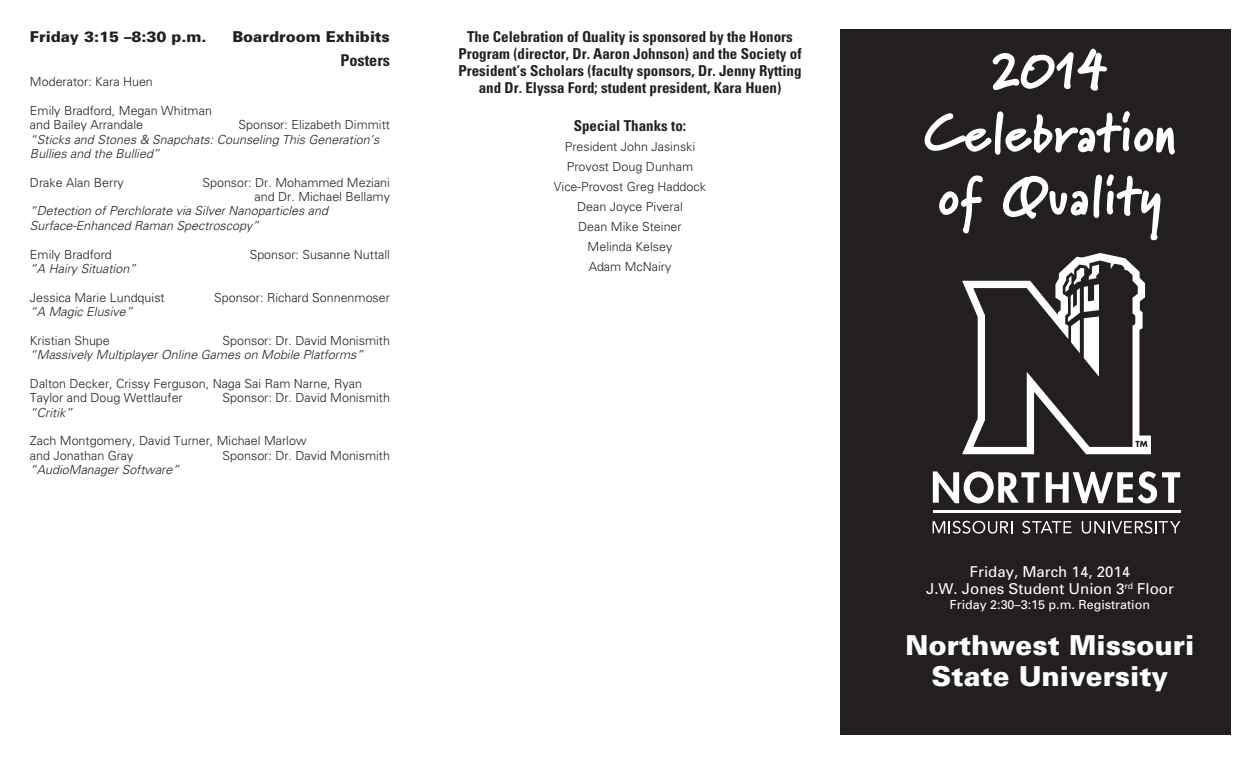
<style>
.page{position:relative;width:1260px;height:765px;background:#fff}
.page>*{position:absolute;margin:0;border:0;box-sizing:border-box;transform-origin:0 0}
.t1{font:900 55px/63.2px "Marydale";color:#fff;text-align:center}
.t2{font:900 27.5px/31.6px "Univers";color:#fff;text-align:center}
.headers{font:700 condensed 16.25px "Univers";color:#231f20}
.headers-2{font:700 condensed 15px/17.2px "Univers";color:#231f20;text-align:center}
.t3{font:15px "Univers";color:#fff}
.headers-3{font:900 15px "Univers";color:#231f20}
.body_copy{font:300 12.5px/14.4px "Univers";color:#231f20}
.body_copy_italics{font:italic 300 12.5px/14.4px "Univers";color:#231f20}
.t4{font:12.5px "Univers";color:#fff}
.body_copy-2{font:italic 300 12.5px "Univers";color:#231f20}
</style>
<div class="page">
<div style="left:840px;top:30px;width:390px;height:705px;background:#231f20"></div>
<svg style="left:962px;top:253px;width:189px;height:201px"></svg>
<hr style="left:933px;top:511px;width:247px;height:2px;background:#fff">
<svg style="left:933px;top:471px;width:107px;height:32px"></svg>
<svg style="left:1046px;top:471px;width:134px;height:32px"></svg>
<svg style="left:933px;top:521px;width:80px;height:13px"></svg>
<svg style="left:1022px;top:521px;width:50px;height:13px"></svg>
<svg style="left:1082px;top:521px;width:98px;height:13px"></svg>
<p class="headers-3" style="left:30px;top:27px;width:178px">Friday 3:15 –8:30 p.m.</p>
<p class="headers-3" style="left:232px;top:27px;width:159px">Boardroom Exhibits</p>
<p class="headers" style="left:340px;top:50px;width:51px">Posters</p>
<p class="body_copy" style="left:30px;top:74px;width:124px">Moderator: Kara Huen</p>
<p class="body_copy" style="left:30px;top:103px;width:183px">Emily Bradford, Megan Whitman and Bailey Arrandale</p>
<p class="body_copy" style="left:239px;top:117px;width:153px">Sponsor: Elizabeth Dimmitt</p>
<p class="body_copy_italics" style="left:30px;top:132px;width:351px">“Sticks and Stones &amp; Snapchats: Counseling This Generation’s<br>Bullies and the Bullied”</p>
<p class="body_copy" style="left:30px;top:175px;width:95px">Drake Alan Berry</p>
<p class="body_copy" style="left:202px;top:175px;width:189px;text-align:right">Sponsor: Dr. Mohammed Meziani and Dr. Michael Bellamy</p>
<p class="body_copy_italics" style="left:30px;top:203px;width:299px">“Detection of Perchlorate via Silver Nanoparticles and<br>Surface-Enhanced Raman Spectroscopy”</p>
<p class="body_copy" style="left:30px;top:247px;width:83px">Emily Bradford</p>
<p class="body_copy" style="left:250px;top:247px;width:142px">Sponsor: Susanne Nuttall</p>
<p class="body_copy_italics" style="left:30px;top:261px;width:108px">“A Hairy Situation”</p>
<p class="body_copy" style="left:30px;top:290px;width:136px">Jessica Marie Lundquist</p>
<p class="body_copy" style="left:214px;top:290px;width:177px">Sponsor: Richard Sonnenmoser</p>
<p class="body_copy_italics" style="left:30px;top:304px;width:104px">“A Magic Elusive”</p>
<p class="body_copy" style="left:30px;top:333px;width:81px">Kristian Shupe</p>
<p class="body_copy" style="left:223px;top:333px;width:169px">Sponsor: Dr. David Monismith</p>
<p class="body_copy_italics" style="left:30px;top:347px;width:335px">“Massively Multiplayer Online Games on Mobile Platforms”</p>
<p class="body_copy" style="left:30px;top:376px;width:334px">Dalton Decker, Crissy Ferguson, Naga Sai Ram Narne, Ryan<br>Taylor and Doug Wettlaufer</p>
<p class="body_copy" style="left:223px;top:390px;width:169px">Sponsor: Dr. David Monismith</p>
<p class="body_copy_italics" style="left:30px;top:405px;width:44px">“Critik”</p>
<p class="body_copy" style="left:30px;top:433px;width:278px">Zach Montgomery, David Turner, Michael Marlow and Jonathan Gray</p>
<p class="body_copy" style="left:223px;top:448px;width:169px">Sponsor: Dr. David Monismith</p>
<p class="body_copy-2" style="left:30px;top:462px;width:151px">“AudioManager Software”</p>
<p class="headers-2" style="left:458px;top:27px;width:345px">The Celebration of Quality is sponsored by the Honors Program (director, Dr. Aaron Johnson) and the Society of President’s Scholars (faculty sponsors, Dr. Jenny Rytting and Dr. Elyssa Ford; student president, Kara Huen)</p>
<p class="headers-2" style="left:574px;top:116px;width:114px">Special Thanks to:</p>
<p class="body_copy" style="left:565px;top:139px;width:132px">President John Jasinski</p>
<p class="body_copy" style="left:567px;top:159px;width:128px">Provost Doug Dunham</p>
<p class="body_copy" style="left:554px;top:179px;width:154px">Vice-Provost Greg Haddock</p>
<p class="body_copy" style="left:577px;top:199px;width:107px">Dean Joyce Piveral</p>
<p class="body_copy" style="left:578px;top:219px;width:105px">Dean Mike Steiner</p>
<p class="body_copy" style="left:588px;top:239px;width:86px">Melinda Kelsey</p>
<p class="body_copy" style="left:589px;top:259px;width:84px">Adam McNairy</p>
<p class="t1" style="left:924px;top:38px;width:253px">2014<br>Celebration</p>
<p class="t1" style="left:938px;top:164px;width:225px">of Quality</p>
<p class="t3" style="left:970px;top:562px;width:162px">Friday, March 14, 2014</p>
<p class="t3" style="left:926px;top:580px;width:249px">J.W. Jones Student Union 3<sup>rd</sup> Floor</p>
<p class="t4" style="left:950px;top:596px;width:202px">Friday 2:30–3:15 p.m. Registration</p>
<p class="t2" style="left:906px;top:628px;width:290px">Northwest Missouri<br>State University</p>
</div>
